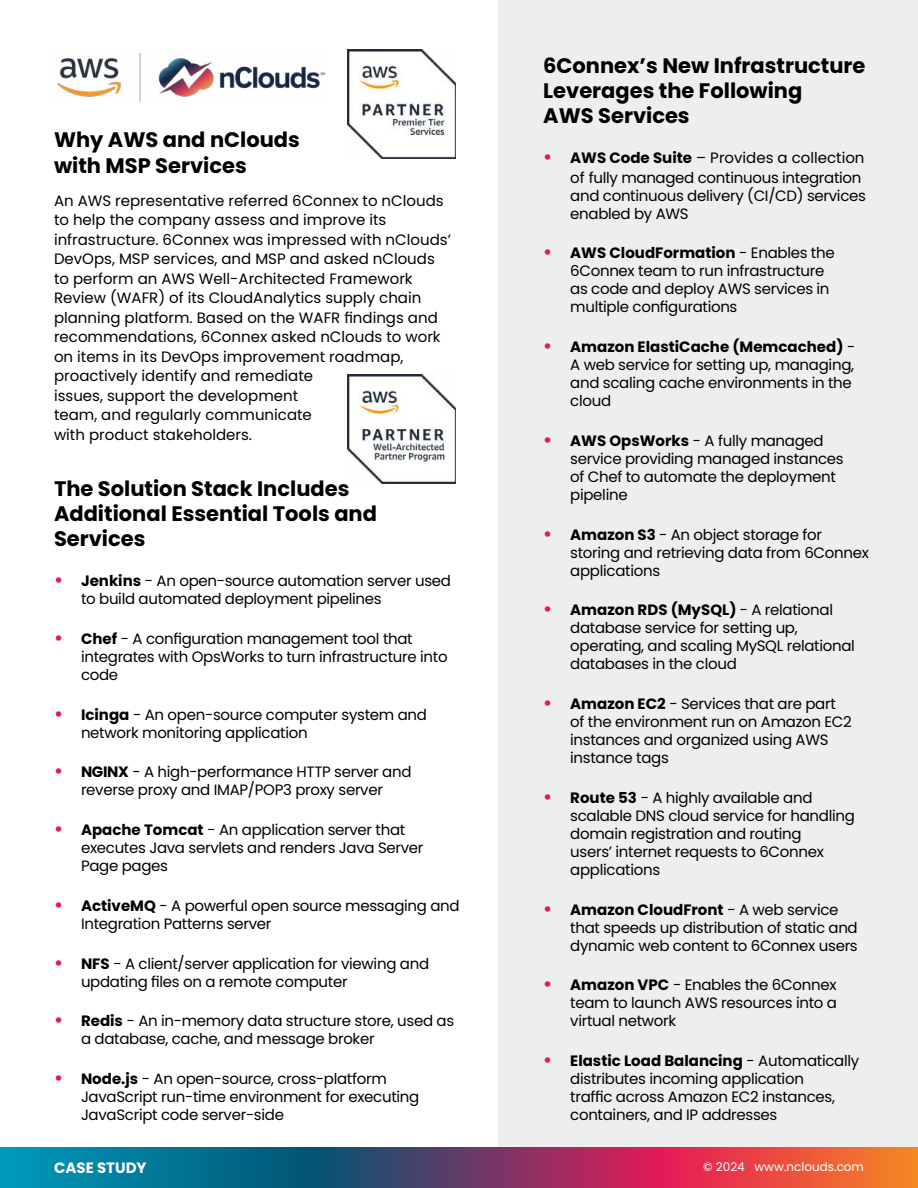
<style>
.page{position:relative;width:918px;height:1188px;background:#fff}
.page>*{position:absolute;margin:0;border:0;box-sizing:border-box;transform-origin:0 0}
.t1{font:700 21px/25.2px "Poppins";color:#000}
.t2{font:15px/18px "Poppins";letter-spacing:-.02em;color:#000}
.t3{font:15px/19.5px "Poppins";color:#000}
.t4{font:700 15px "Poppins";color:#fff}
.t5{font:12px "Poppins";color:#fff}
.s1{font-weight:700;font-size:18px;color:#e51956}
.s2{font-weight:700}
</style>
<div class="page">
<div style="left:498px;top:0;width:420px;height:1157px;background:#eee"></div>
<svg style="left:0;top:1147px;width:918px;height:41px;background:#6d546b"></svg>
<img style="left:347px;top:50px;width:109px;height:108px">
<img style="left:347px;top:375px;width:109px;height:109px">
<img style="left:57px;top:53px;width:269px;height:49px">
<h1 class="t1" style="left:54px;top:128px;width:247px">Why AWS and nClouds with MSP Services</h1>
<p class="t3" style="left:54px;top:191px;width:398px">An AWS representative referred 6Connex to nClouds to help the company assess and improve its infrastructure. 6Connex was impressed with nClouds’ DevOps, MSP services, and MSP and asked nClouds to perform an AWS Well-Architected Framework Review (WAFR) of its CloudAnalytics supply chain planning platform. Based on the WAFR findings and recommendations, 6Connex asked nClouds to work on items in its DevOps improvement roadmap, proactively identify and remediate<br>issues, support the development<br>team, and regularly communicate<br>with product stakeholders.</p>
<h1 class="t1" style="left:54px;top:476px;width:325px">The Solution Stack Includes<br>Additional Essential Tools and<br>Services</h1>
<p class="t2" style="left:81px;top:572px;width:372px;text-indent:-27px"><span class="s1">•</span> <span class="s2">Jenkins</span> - An open-source automation server used to build automated deployment pipelines</p>
<p class="t2" style="left:81px;top:630px;width:368px;text-indent:-27px"><span class="s1">•</span> <span class="s2">Chef</span> - A configuration management tool that integrates with OpsWorks to turn infrastructure into code</p>
<p class="t2" style="left:81px;top:706px;width:347px;text-indent:-27px"><span class="s1">•</span> <span class="s2">Icinga</span> - An open-source computer system and network monitoring application</p>
<p class="t2" style="left:54px;top:763px;width:359px;text-align:center"><span class="s1">•</span> <span class="s2">NGINX</span> - A high-performance HTTP server and reverse proxy and IMAP/POP3 proxy server</p>
<p class="t2" style="left:81px;top:821px;width:344px;text-indent:-27px"><span class="s1">•</span> <span class="s2">Apache Tomcat</span> - An application server that executes Java servlets and renders Java Server<br>Page pages</p>
<p class="t2" style="left:81px;top:897px;width:380px;text-indent:-27px"><span class="s1">•</span> <span class="s2">ActiveMQ</span> - A powerful open source messaging and<br>Integration Patterns server</p>
<p class="t2" style="left:81px;top:955px;width:350px;text-indent:-27px"><span class="s1">•</span> <span class="s2">NFS</span> - A client/server application for viewing and updating files on a remote computer</p>
<p class="t2" style="left:81px;top:1012px;width:375px;text-indent:-27px"><span class="s1">•</span> <span class="s2">Redis</span> - An in-memory data structure store, used as a database, cache, and message broker</p>
<p class="t2" style="left:81px;top:1070px;width:340px;text-indent:-27px"><span class="s1">•</span> <span class="s2">Node.js</span> - An open-source, cross-platform<br>JavaScript run-time environment for executing<br>JavaScript code server-side</p>
<h1 class="t1" style="left:543px;top:53px;width:324px">6Connex’s New Infrastructure<br>Leverages the Following<br>AWS Services</h1>
<p class="t2" style="left:543px;top:148px;width:323px;line-height:19.5px;text-align:right"><span class="s1">•</span> <span class="s2">AWS Code Suite</span> – Provides a collection of fully managed continuous integration</p>
<p class="t2" style="left:570px;top:187px;width:297px">and continuous delivery (CI/CD) services enabled by AWS</p>
<p class="t2" style="left:570px;top:244px;width:266px;text-indent:-27px"><span class="s1">•</span> <span class="s2">AWS CloudFormation</span> - Enables the<br>6Connex team to run infrastructure as code and deploy AWS services in multiple configurations</p>
<p class="t2" style="left:570px;top:338px;width:287px;text-indent:-27px"><span class="s1">•</span> <span class="s2">Amazon ElastiCache (Memcached)</span> -<br>A web service for setting up, managing, and scaling cache environments in the cloud</p>
<p class="t2" style="left:570px;top:432px;width:275px;text-indent:-27px"><span class="s1">•</span> <span class="s2">AWS OpsWorks</span> - A fully managed service providing managed instances of Chef to automate the deployment pipeline</p>
<p class="t2" style="left:570px;top:526px;width:300px;text-indent:-27px"><span class="s1">•</span> <span class="s2">Amazon S3</span> - An object storage for storing and retrieving data from 6Connex applications</p>
<p class="t2" style="left:570px;top:601px;width:286px;text-indent:-27px"><span class="s1">•</span> <span class="s2">Amazon RDS (MySQL)</span> - A relational database service for setting up, operating, and scaling MySQL relational databases in the cloud</p>
<p class="t2" style="left:570px;top:695px;width:283px;text-indent:-27px"><span class="s1">•</span> <span class="s2">Amazon EC2</span> - Services that are part of the environment run on Amazon EC2 instances and organized using AWS instance tags</p>
<p class="t2" style="left:570px;top:789px;width:286px;text-indent:-27px"><span class="s1">•</span> <span class="s2">Route 53</span> - A highly available and scalable DNS cloud service for handling domain registration and routing<br>users’ internet requests to 6Connex applications</p>
<p class="t2" style="left:570px;top:901px;width:289px;text-indent:-27px"><span class="s1">•</span> <span class="s2">Amazon CloudFront</span> - A web service that speeds up distribution of static and dynamic web content to 6Connex users</p>
<p class="t2" style="left:570px;top:976px;width:268px;text-align:justify;text-indent:-27px"><span class="s1">•</span> <span class="s2">Amazon VPC</span> - Enables the 6Connex team to launch AWS resources into a virtual network</p>
<p class="t2" style="left:570px;top:1052px;width:291px;text-indent:-27px"><span class="s1">•</span> <span class="s2">Elastic Load Balancing</span> - Automatically distributes incoming application<br>traffic across Amazon EC2 instances, containers, and IP addresses</p>
<p class="t4" style="left:54px;top:1159px;width:94px">CASE STUDY</p>
<p class="t5" style="left:703px;top:1160px;width:162px">© 2024 www.nclouds.com</p>
</div>
